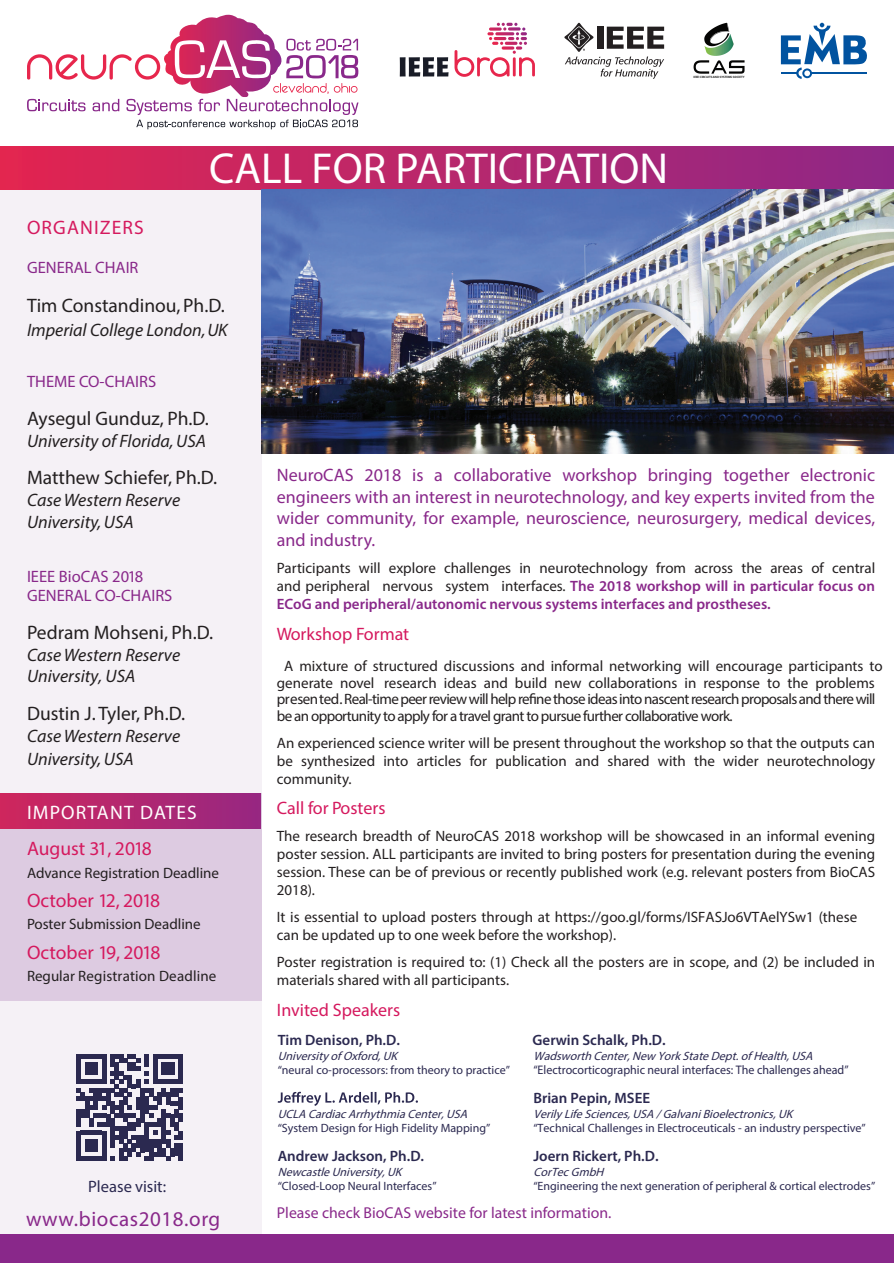
<style>
.page{position:relative;width:894px;height:1263px;background:#fff}
.page>*{position:absolute;margin:0;border:0;box-sizing:border-box;transform-origin:0 0}
.t1{font:700 43.5px "Myriad Set Pro";color:#fff}
.t2{font:700 21px "Kelson Sans";letter-spacing:.03em;color:#89288a}
.t3{font:19.5px "Myriad Pro";color:#231f20}
.t4{font:500 19.5px "Myriad Set Pro";color:#d5195e}
.t5{font:700 19.5px "Myriad Set Pro";letter-spacing:.06em;color:#fff}
.t6{font:700 19.5px "Myriad Set Pro";letter-spacing:.06em;color:#d5195e}
.t7{font:18px/21.6px "Myriad Pro";color:#89288a;text-align:justify}
.t8{font:italic 18px/21.6px "Myriad Pro";color:#231f20}
.t9{font:18px "Myriad Pro";color:#d5195e}
.t10{font:16.5px/19.8px "Myriad Pro";color:#89288a}
.t11{font:16.5px "Kelson Sans";color:#2b2950}
.t12{font:15.75px "Myriad Pro";color:#89288a}
.t13{font:15px/18px "Myriad Pro";color:#231f20;text-align:justify}
.t14{font:600 15px "Myriad Pro";color:#2b2950}
.t15{font:15px "Myriad Set Pro Text";color:#231f20}
.t16{font:12.45px "Century Gothic Std";color:#2b2950}
.t17{font:12px "Century Gothic Std";color:#2b2950}
.t18{font:italic 12px "Century Gothic Std";color:#2b2950}
.t19{font:600 3.15px "Myriad Pro";color:#060605}
.s1{font-weight:600;color:#89288a}
</style>
<div class="page">
<div style="left:0;top:179px;width:261px;height:1064px;background:#f5f1f6"></div>
<div style="left:0;top:793px;width:261px;height:207px;background:#ddcbe1"></div>
<div style="left:0;top:146px;width:893px;height:44px;background:linear-gradient(to right,#e22550,#8e2887)"></div>
<div style="left:0;top:794px;width:260px;height:34px;background:linear-gradient(to right,#cf265d,#972782)"></div>
<div style="left:0;top:1234px;width:893px;height:28px;background:#89288a"></div>
<img style="left:262px;top:190px;width:631px;height:263px">
<svg style="left:27px;top:15px;width:331px;height:114px"></svg>
<svg style="left:693px;top:23px;width:51px;height:51px"></svg>
<svg style="left:780px;top:23px;width:86px;height:56px"></svg>
<hr style="left:811px;top:72px;width:55px;height:2px;background:#0153a0">
<svg style="left:564px;top:23px;width:100px;height:56px"></svg>
<svg style="left:399px;top:57px;width:49px;height:20px"></svg>
<svg style="left:454px;top:23px;width:80px;height:54px"></svg>
<svg style="left:76px;top:1054px;width:107px;height:106px"></svg>
<hr style="left:179px;top:1143px;width:4px;height:17px;background:#2b2950">
<svg style="left:277px;top:1091px;width:141px;height:14px"></svg>
<p class="t19" style="left:693px;top:75px;width:52px">IEEE CIRCUITS AND SYSTEMS SOCIETY</p>
<h1 class="t1" style="left:209px;top:142px;width:460px">CALL FOR PARTICIPATION</h1>
<h3 class="t6" style="left:27px;top:215px;width:118px">ORGANIZERS</h3>
<p class="t10" style="left:27px;top:258px;width:113px">GENERAL CHAIR</p>
<h3 class="t3" style="left:27px;top:298px;width:199px">Tim Constandinou, Ph.D.</h3>
<p class="t8" style="left:27px;top:320px;width:202px">Imperial College London, UK</p>
<p class="t10" style="left:27px;top:373px;width:131px">THEME CO-CHAIRS</p>
<h3 class="t3" style="left:27px;top:411px;width:183px">Aysegul Gunduz, Ph.D.</h3>
<p class="t8" style="left:27px;top:431px;width:180px">University of Florida, USA</p>
<h3 class="t3" style="left:27px;top:470px;width:192px">Matthew Schiefer, Ph.D.</h3>
<p class="t8" style="left:27px;top:490px;width:155px">Case Western Reserve<br>University, USA</p>
<p class="t10" style="left:27px;top:567px;width:147px">IEEE BioCAS 2018<br>GENERAL CO-CHAIRS</p>
<h3 class="t3" style="left:27px;top:625px;width:187px">Pedram Mohseni, Ph.D.</h3>
<p class="t8" style="left:27px;top:645px;width:155px">Case Western Reserve<br>University, USA</p>
<h3 class="t3" style="left:27px;top:706px;width:160px">Dustin J. Tyler, Ph.D.</h3>
<p class="t8" style="left:27px;top:725px;width:155px;line-height:23.4px">Case Western Reserve<br>University, USA</p>
<h3 class="t5" style="left:27px;top:801px;width:171px">IMPORTANT DATES</h3>
<h3 class="t4" style="left:27px;top:837px;width:126px">August 31, 2018</h3>
<p class="t15" style="left:27px;top:866px;width:193px">Advance Registration Deadline</p>
<h3 class="t4" style="left:27px;top:888px;width:135px">October 12, 2018</h3>
<p class="t15" style="left:27px;top:918px;width:175px">Poster Submission Deadline</p>
<h3 class="t4" style="left:27px;top:940px;width:135px">October 19, 2018</h3>
<p class="t15" style="left:27px;top:970px;width:191px">Regular Registration Deadline</p>
<p class="t11" style="left:88px;top:1176px;width:79px">Please visit:</p>
<h2 class="t2" style="left:26px;top:1206px;width:195px">www.biocas2018.org</h2>
<p class="t7" style="left:277px;top:465px;width:599px">NeuroCAS 2018 is a collaborative workshop bringing together electronic engineers with an interest in neurotechnology, and key experts invited from the wider community, for example, neuroscience, neurosurgery, medical devices, and industry.</p>
<p class="t13" style="left:277px;top:560px;width:599px">Participants will explore challenges in neurotechnology from across the areas of central and peripheral nervous system interfaces. <span class="s1">The 2018 workshop will in particular focus on ECoG and peripheral/autonomic nervous systems interfaces and prostheses.</span></p>
<p class="t9" style="left:277px;top:626px;width:134px">Workshop Format</p>
<p class="t13" style="left:277px;top:659px;width:607px;line-height:16.4px;text-align:left;text-indent:7px">A mixture of structured discussions and informal networking will encourage participants to generate novel research ideas and build new collaborations in response to the problems presented. Real-time peer review will help refine those ideas into nascent research proposals and there will be an opportunity to apply for a travel grant to pursue further collaborative work.</p>
<p class="t13" style="left:277px;top:734px;width:599px">An experienced science writer will be present throughout the workshop so that the outputs can be synthesized into articles for publication and shared with the wider neurotechnology community.</p>
<p class="t9" style="left:277px;top:801px;width:110px">Call for Posters</p>
<p class="t13" style="left:277px;top:828px;width:599px">The research breadth of NeuroCAS 2018 workshop will be showcased in an informal evening poster session. ALL participants are invited to bring posters for presentation during the evening session. These can be of previous or recently published work (e.g. relevant posters from BioCAS 2018).</p>
<p class="t13" style="left:277px;top:909px;width:581px">It is essential to upload posters through at https://goo.gl/forms/ISFASJo6VTAelYSw1 (these can be updated up to one week before the workshop).</p>
<p class="t13" style="left:277px;top:954px;width:599px">Poster registration is required to: (1) Check all the posters are in scope, and (2) be included in materials shared with all participants.</p>
<p class="t9" style="left:277px;top:1003px;width:125px">Invited Speakers</p>
<p class="t14" style="left:277px;top:1030px;width:124px">Tim Denison, Ph.D.</p>
<p class="t18" style="left:278px;top:1051px;width:121px">University of Oxford,UK</p>
<p class="t17" style="left:277px;top:1065px;width:234px">“neural co-processors: from theory to practice”</p>
<p class="t18" style="left:278px;top:1109px;width:194px">UCLA CardiacArrhythmia Center,USA</p>
<p class="t17" style="left:277px;top:1123px;width:214px">“System Design for High Fidelity Mapping”</p>
<p class="t14" style="left:532px;top:1030px;width:134px">Gerwin Schalk, Ph.D.</p>
<p class="t18" style="left:533px;top:1051px;width:283px">Wadsworth Center,New York State Dept.of Health,USA</p>
<p class="t16" style="left:533px;top:1065px;width:316px">“Electrocorticographic neural interfaces: The challenges ahead”</p>
<p class="t14" style="left:533px;top:1088px;width:118px">Brian Pepin, MSEE</p>
<p class="t18" style="left:533px;top:1109px;width:260px">Verily Life Sciences,USA / GalvaniBioelectronics,UK</p>
<p class="t17" style="left:533px;top:1123px;width:334px">“Technical Challenges in Electroceuticals - an industry perspective”</p>
<p class="t14" style="left:277px;top:1146px;width:148px">Andrew Jackson, Ph.D.</p>
<p class="t18" style="left:278px;top:1167px;width:125px">Newcastle University,UK</p>
<p class="t17" style="left:277px;top:1181px;width:160px">“Closed-Loop Neural Interfaces”</p>
<p class="t14" style="left:533px;top:1146px;width:127px">Joern Rickert, Ph.D.</p>
<p class="t18" style="left:533px;top:1167px;width:74px">CorTecGmbH</p>
<p class="t17" style="left:533px;top:1181px;width:343px">“Engineering the next generation of peripheral &amp; cortical electrodes”</p>
<p class="t12" style="left:277px;top:1206px;width:336px">Please check BioCAS website for latest information.</p>
</div>
